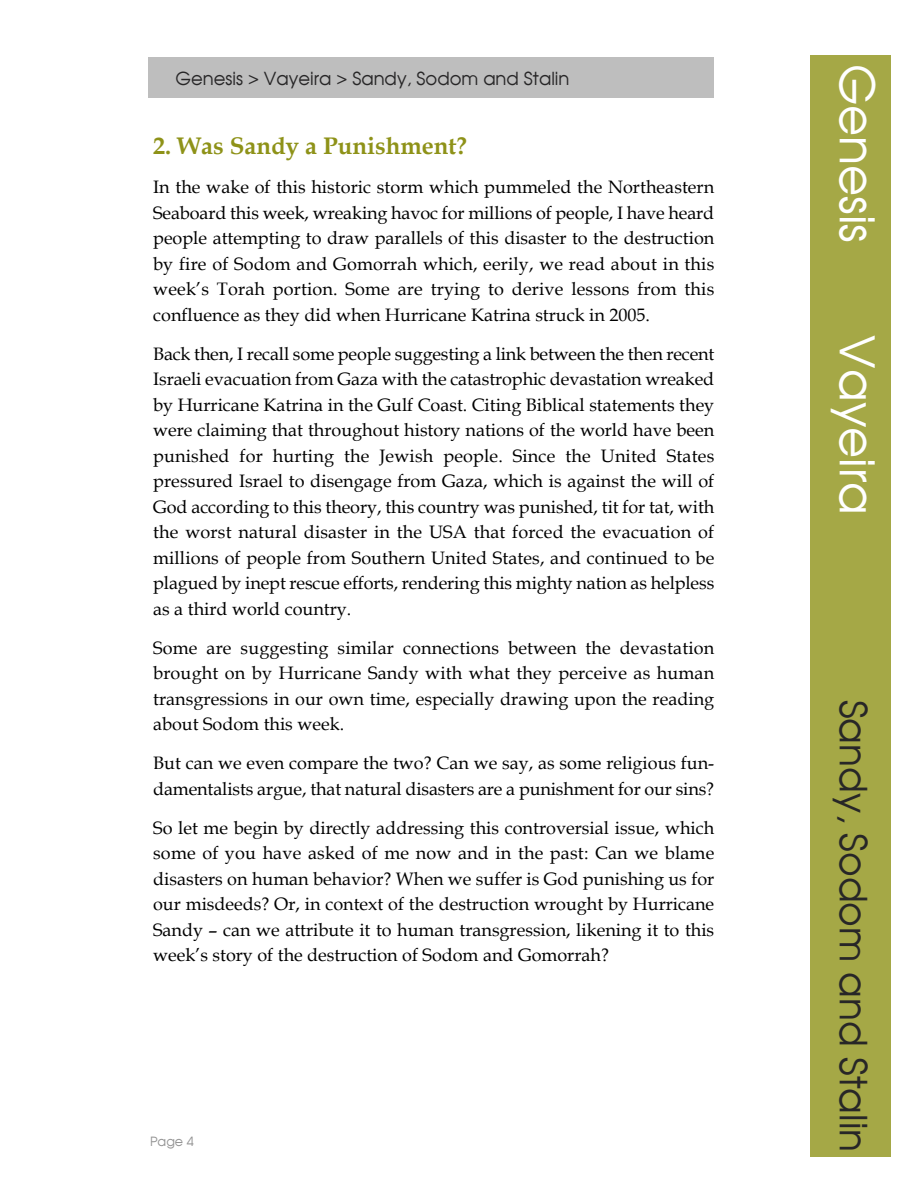
<style>
.page{position:relative;width:918px;height:1188px;background:#fff}
.page>*{position:absolute;margin:0;border:0;box-sizing:border-box;transform-origin:0 0}
.t1{font:47.7px "Avalon Plain";color:#fff}
.t2{font:37.5px "Avalon Plain";color:#272627}
.t3{font:700 24px "Book Antiqua";color:#8e9218}
.t4{font:18px/25.5px "Book Antiqua";color:#000;text-align:justify}
.t5{font:18px "Avalon Plain";color:#272627}
.t6{font:12.75px "Avalon Plain";color:#939393}
</style>
<div class="page">
<div style="left:810px;top:55px;width:81px;height:1101px;background:#a5a846"></div>
<div style="left:148px;top:57px;width:566px;height:41px;background:#bebebe"></div>
<p class="t5" style="left:176px;top:71px;width:395px">Genesis &gt; Vayeira &gt; Sandy, Sodom and Stalin</p>
<h1 class="t1" style="left:876px;top:64px;width:181px;rotate:90deg">Genesis</h1>
<h3 class="t3" style="left:153px;top:132px;width:315px">2. Was sandy a Punishment?</h3>
<p class="t4" style="left:153px;top:175px;width:563px">In the wake of this historic storm which pummeled the Northeastern Seaboard this week, wreaking havoc for millions of people, I have heard people attempting to draw parallels of this disaster to the destruction by fire of Sodom and Gomorrah which, eerily, we read about in this week’s Torah portion. Some are trying to derive lessons from this confluence as they did when Hurricane Katrina struck in 2005.</p>
<p class="t4" style="left:153px;top:341px;width:563px">Back then, I recall some people suggesting a link between the then recent Israeli evacuation from Gaza with the catastrophic devastation wreaked by Hurricane Katrina in the Gulf Coast. Citing Biblical statements they were claiming that throughout history nations of the world have been punished for hurting the Jewish people. Since the United States pressured Israel to disengage from Gaza, which is against the will of God according to this theory, this country was punished, tit for tat, with the worst natural disaster in the USA that forced the evacuation of millions of people from Southern United States, and continued to be plagued by inept rescue efforts, rendering this mighty nation as helpless as a third world country.</p>
<p class="t4" style="left:153px;top:635px;width:563px">Some are suggesting similar connections between the devastation brought on by Hurricane Sandy with what they perceive as human transgressions in our own time, especially drawing upon the reading about Sodom this week.</p>
<p class="t4" style="left:153px;top:751px;width:563px">But can we even compare the two? Can we say, as some religious fun&shy;damentalists argue, that natural disasters are a punishment for our sins?</p>
<p class="t4" style="left:153px;top:815px;width:563px">So let me begin by directly addressing this controversial issue, which some of you have asked of me now and in the past: Can we blame disasters on human behavior? When we suffer is God punishing us for our misdeeds? Or, in context of the destruction wrought by Hurricane Sandy – can we attribute it to human transgression, likening it to this week’s story of the destruction of Sodom and Gomorrah?</p>
<h1 class="t1" style="left:876px;top:335px;width:181px;rotate:90deg">Vayeira</h1>
<h2 class="t2" style="left:868px;top:700px;width:454px;rotate:90deg">Sandy, Sodom and Stalin</h2>
<p class="t6" style="left:150px;top:1136px;width:45px">Page 4</p>
</div>
